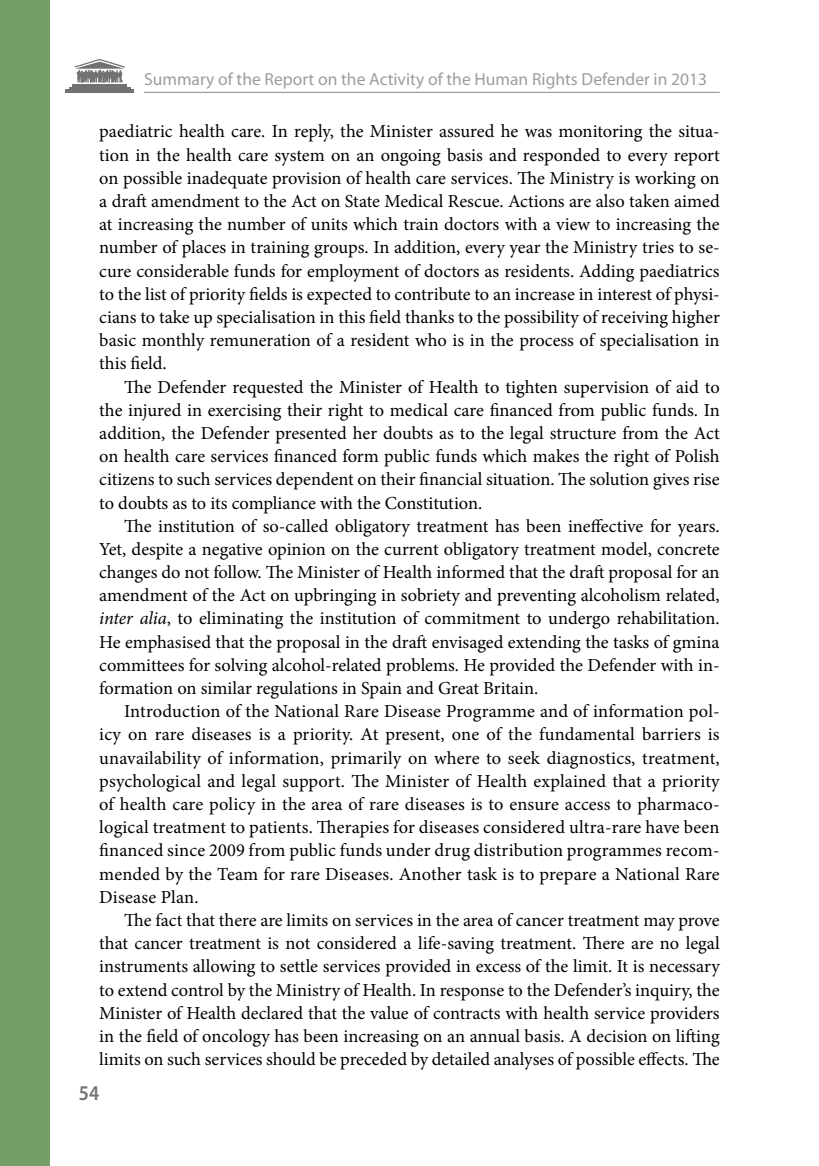
<style>
.page{position:relative;width:819px;height:1166px;background:#fff}
.page>*{position:absolute;margin:0;border:0;box-sizing:border-box;transform-origin:0 0}
.t1{font:600 21px "Myriad Pro";color:#707173;scale:.9 1}
.t2{font:18.38px/23.3px "Minion Pro";color:#000;text-align:justify}
.t3{font:17.5px "Myriad Pro";color:#9c9d9f}
.s1{font-style:italic}
</style>
<div class="page">
<hr style="left:144px;top:92px;width:575px;height:1px;background:#9c9d9f">
<hr style="left:72px;top:84px;width:55px;height:2px;background:#707173">
<hr style="left:69px;top:87px;width:61px;height:1px;background:#707173">
<hr style="left:65px;top:90px;width:69px;height:3px;background:#707173">
<svg style="left:75px;top:59px;width:50px;height:24px"></svg>
<div style="left:0;top:0;width:50px;height:1166px;background:#769f66"></div>
<p class="t3" style="left:144px;top:68px;width:564px">Summary of the Report on the Activity of the Human Rights Defender in 2013</p>
<p class="t2" style="left:99px;top:120px;width:622px">paediatric health care. In reply, the Minister assured he was monitoring the situa&shy;tion in the health care system on an ongoing basis and responded to every report on possible inadequate provision of health care services. The Ministry is working on a draft amendment to the Act on State Medical Rescue. Actions are also taken aimed at increasing the number of units which train doctors with a view to increasing the number of places in training groups. In addition, every year the Ministry tries to se&shy;cure considerable funds for employment of doctors as residents. Adding paediatrics to the list of priority fields is expected to contribute to an increase in interest of physi&shy;cians to take up specialisation in this field thanks to the possibility of receiving higher basic monthly remuneration of a resident who is in the process of specialisation in this field.</p>
<p class="t2" style="left:99px;top:375px;width:622px;text-indent:25px">The Defender requested the Minister of Health to tighten supervision of aid to the injured in exercising their right to medical care financed from public funds. In addition, the Defender presented her doubts as to the legal structure from the Act on health care services financed form public funds which makes the right of Polish citizens to such services dependent on their financial situation. The solution gives rise to doubts as to its compliance with the Constitution.</p>
<p class="t2" style="left:99px;top:514px;width:622px;text-indent:25px">The institution of so-called obligatory treatment has been ineffective for years.<br>Yet, despite a negative opinion on the current obligatory treatment model, concrete changes do not follow. The Minister of Health informed that the draft proposal for an amendment of the Act on upbringing in sobriety and preventing alcoholism related, <span class="s1">inter alia</span>, to eliminating the institution of commitment to undergo rehabilitation.<br>He emphasised that the proposal in the draft envisaged extending the tasks of gmina committees for solving alcohol-related problems. He provided the Defender with in&shy;formation on similar regulations in Spain and Great Britain.</p>
<p class="t2" style="left:99px;top:700px;width:622px;text-indent:25px">Introduction of the National Rare Disease Programme and of information pol&shy;icy on rare diseases is a priority. At present, one of the fundamental barriers is unavailability of information, primarily on where to seek diagnostics, treatment, psychological and legal support. The Minister of Health explained that a priority of health care policy in the area of rare diseases is to ensure access to pharmaco&shy;logical treatment to patients. Therapies for diseases considered ultra-rare have been financed since 2009 from public funds under drug distribution programmes recom&shy;mended by the Team for rare Diseases. Another task is to prepare a National Rare Disease Plan.</p>
<p class="t2" style="left:99px;top:908px;width:622px;text-indent:25px">The fact that there are limits on services in the area of cancer treatment may prove that cancer treatment is not considered a life-saving treatment. There are no legal instruments allowing to settle services provided in excess of the limit. It is necessary to extend control by the Ministry of Health. In response to the Defender’s inquiry, the Minister of Health declared that the value of contracts with health service providers in the field of oncology has been increasing on an annual basis. A decision on lifting limits on such services should be preceded by detailed analyses of possible effects. The</p>
<p class="t1" style="left:79px;top:1079px;width:24px">54</p>
</div>
